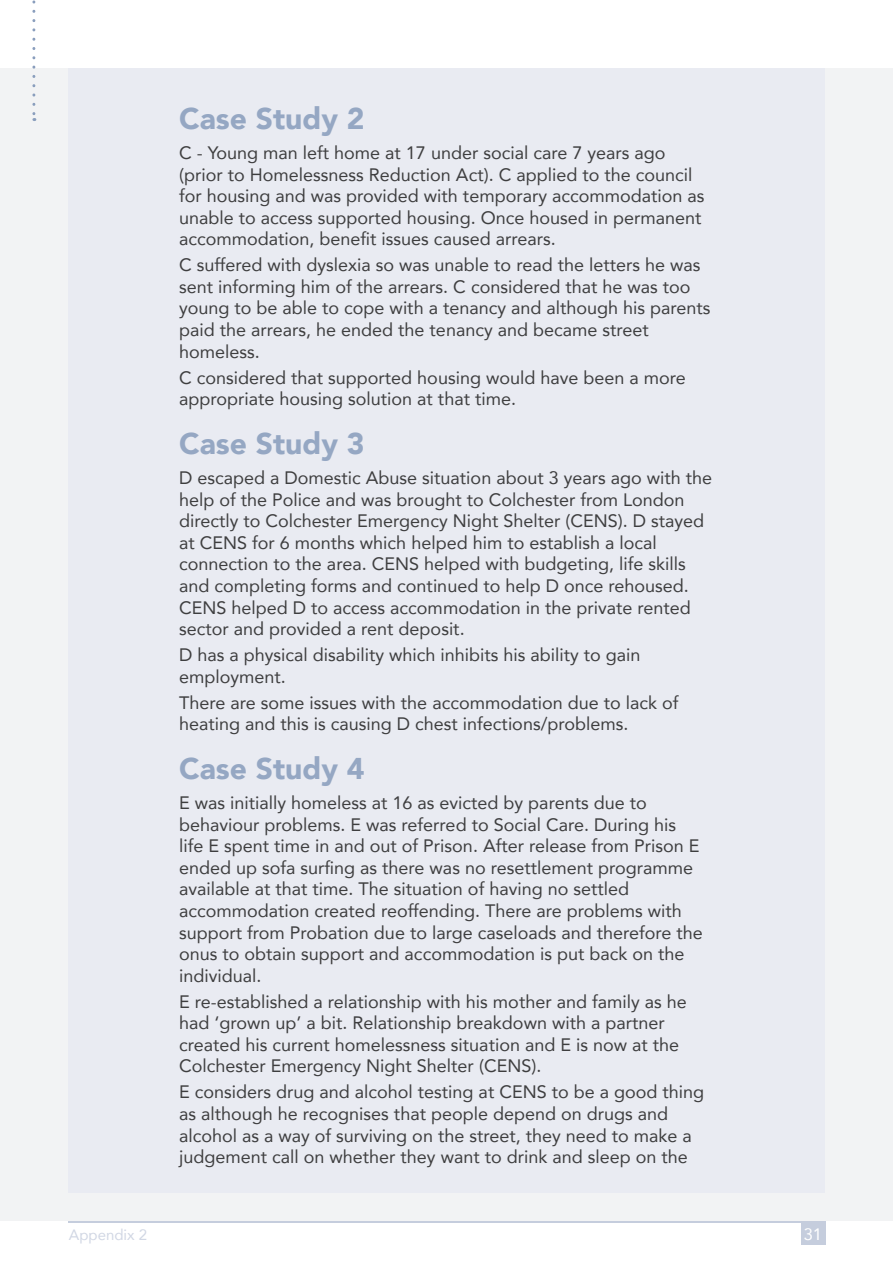
<style>
.page{position:relative;width:893px;height:1263px;background:#fff}
.page>*{position:absolute;margin:0;border:0;box-sizing:border-box;transform-origin:0 0}
.t1{font:900 30px "Avenir";color:#95a7c3}
.t2{font:18px/21.6px "Avenir";color:#3e3e3f}
.t3{font:16.5px "Avenir";color:#fff}
.t4{font:15px "Avenir";color:#d1d7e4}
</style>
<div class="page">
<hr style="left:68px;top:1220px;width:757px;height:3px;background:#c5cddd">
<div style="left:801px;top:1220px;width:24px;height:25px;background:#c5cddd"></div>
<div style="left:0;top:68px;width:893px;height:1152px;background:#f2f3f4"></div>
<svg style="left:32px;top:0;width:3px;height:121px"></svg>
<div style="left:68px;top:68px;width:757px;height:1125px;background:#e9ebf2"></div>
<p class="t4" style="left:69px;top:1222px;width:80px">Appendix 2</p>
<p class="t1" style="left:179px;top:93px;width:187px">Case Study 2</p>
<p class="t2" style="left:179px;top:141px;width:527px">C - Young man left home at 17 under social care 7 years ago (prior to Homelessness Reduction Act). C applied to the council for housing and was provided with temporary accommodation as unable to access supported housing. Once housed in permanent accommodation, benefit issues caused arrears.</p>
<p class="t2" style="left:179px;top:254px;width:533px">C suffered with dyslexia so was unable to read the letters he was sent informing him of the arrears. C considered that he was too young to be able to cope with a tenancy and although his parents paid the arrears, he ended the tenancy and became street homeless.</p>
<p class="t2" style="left:179px;top:366px;width:508px">C considered that supported housing would have been a more appropriate housing solution at that time.</p>
<p class="t1" style="left:179px;top:418px;width:187px">Case Study 3</p>
<p class="t2" style="left:179px;top:466px;width:535px">D escaped a Domestic Abuse situation about 3 years ago with the help of the Police and was brought to Colchester from London directly to Colchester Emergency Night Shelter (CENS). D stayed at CENS for 6 months which helped him to establish a local connection to the area. CENS helped with budgeting, life skills and completing forms and continued to help D once rehoused.<br>CENS helped D to access accommodation in the private rented sector and provided a rent deposit.</p>
<p class="t2" style="left:179px;top:643px;width:463px">D has a physical disability which inhibits his ability to gain employment.</p>
<p class="t2" style="left:179px;top:691px;width:501px">There are some issues with the accommodation due to lack of heating and this is causing D chest infections/problems.</p>
<p class="t1" style="left:179px;top:743px;width:187px">Case Study 4</p>
<p class="t2" style="left:179px;top:791px;width:525px">E was initially homeless at 16 as evicted by parents due to behaviour problems. E was referred to Social Care. During his life E spent time in and out of Prison. After release from Prison E ended up sofa surfing as there was no resettlement programme available at that time. The situation of having no settled accommodation created reoffending. There are problems with support from Probation due to large caseloads and therefore the onus to obtain support and accommodation is put back on the individual.</p>
<p class="t2" style="left:179px;top:990px;width:509px">E re-established a relationship with his mother and family as he had ‘grown up’ a bit. Relationship breakdown with a partner created his current homelessness situation and E is now at the Colchester Emergency Night Shelter (CENS).</p>
<p class="t2" style="left:179px;top:1081px;width:527px">E considers drug and alcohol testing at CENS to be a good thing as although he recognises that people depend on drugs and alcohol as a way of surviving on the street, they need to make a judgement call on whether they want to drink and sleep on the</p>
<p class="t3" style="left:804px;top:1221px;width:20px">31</p>
</div>
